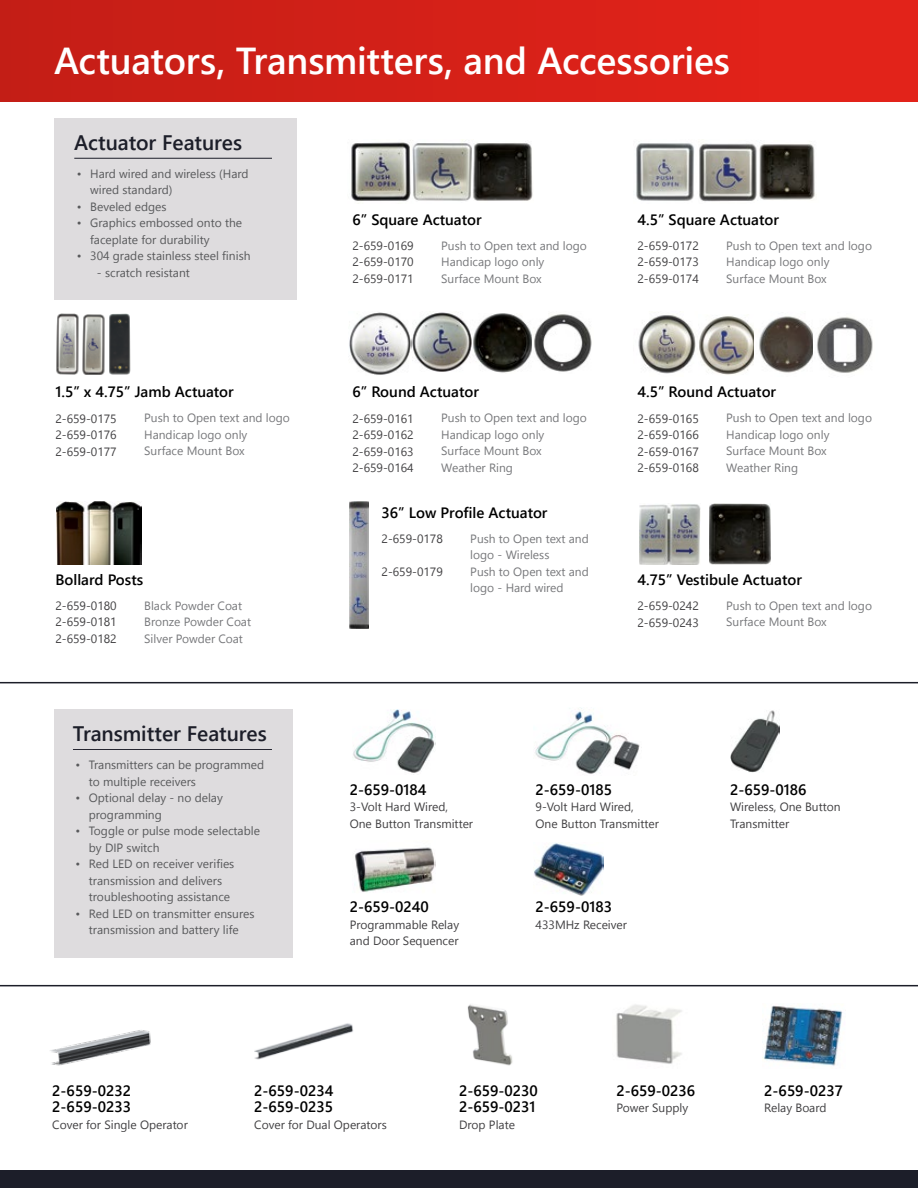
<style>
.page{position:relative;width:918px;height:1188px;background:#fff}
.page>*{position:absolute;margin:0;border:0;box-sizing:border-box;transform-origin:0 0}
.t1{font:600 37.5px "Segoe UI";letter-spacing:-.01em;color:#fff}
.t2{font:600 21px "Segoe UI";letter-spacing:-.005em;color:#1c1e29}
.t3{font:600 15px/16.5px "Segoe UI";color:#000}
.t4{font:12px/16.5px "Segoe UI";color:#414042;text-align:justify}
.t5{font:12px/16.5px "Segoe UI";color:#77787b}
.t6{font:12px/16.5px "Segoe UI";color:#58595b}
</style>
<div class="page">
<div style="left:54px;top:118px;width:243px;height:182px;background:#dedcde"></div>
<div style="left:54px;top:709px;width:239px;height:249px;background:#dedcde"></div>
<div style="left:0;top:1171px;width:918px;height:17px;background:#1c1e29"></div>
<div style="left:0;top:0;width:918px;height:102px;background:linear-gradient(to right,#c41e16,#e6231a)"></div>
<hr style="left:74px;top:158px;width:198px;height:1px;background:#1c1e29">
<hr style="left:0;top:682px;width:918px;height:1px;background:#1c1e29">
<hr style="left:0;top:985px;width:918px;height:1px;background:#1c1e29">
<hr style="left:73px;top:749px;width:199px;height:1px;background:#1c1e29">
<img style="left:351px;top:140px;width:121px;height:64px">
<img style="left:349px;top:312px;width:243px;height:63px">
<img style="left:56px;top:313px;width:75px;height:62px">
<img style="left:636px;top:143px;width:121px;height:59px">
<img style="left:699px;top:316px;width:55px;height:59px">
<img style="left:709px;top:504px;width:62px;height:60px">
<img style="left:638px;top:315px;width:58px;height:59px">
<img style="left:639px;top:504px;width:61px;height:60px">
<img style="left:473px;top:143px;width:60px;height:58px">
<img style="left:759px;top:144px;width:56px;height:56px">
<img style="left:759px;top:316px;width:54px;height:57px">
<img style="left:816px;top:317px;width:57px;height:56px">
<img style="left:56px;top:501px;width:85px;height:63px">
<img style="left:350px;top:501px;width:19px;height:128px">
<img style="left:353px;top:710px;width:82px;height:63px">
<img style="left:354px;top:847px;width:81px;height:45px">
<img style="left:50px;top:1030px;width:101px;height:35px">
<img style="left:254px;top:1023px;width:100px;height:37px">
<img style="left:467px;top:1004px;width:46px;height:62px">
<img style="left:616px;top:1004px;width:66px;height:60px">
<img style="left:763px;top:1005px;width:80px;height:61px">
<img style="left:535px;top:707px;width:105px;height:67px">
<img style="left:534px;top:843px;width:70px;height:53px">
<img style="left:730px;top:710px;width:50px;height:62px">
<h1 class="t1" style="left:54px;top:31px;width:678px">Actuators, Transmitters, and Accessories</h1>
<h2 class="t2" style="left:74px;top:126px;width:169px">Actuator Features</h2>
<p class="t6" style="left:90px;top:165px;width:160px;text-indent:-14px">• Hard wired and wireless (Hard wired standard)</p>
<p class="t6" style="left:77px;top:198px;width:91px">• Beveled edges</p>
<p class="t6" style="left:90px;top:214px;width:153px;text-indent:-14px">• Graphics embossed onto the faceplate for durability</p>
<p class="t6" style="left:77px;top:247px;width:175px">• 304 grade stainless steel finish</p>
<p class="t6" style="left:97px;top:264px;width:94px">- scratch resistant</p>
<p class="t3" style="left:55px;top:384px;width:180px">1.5” x 4.75” Jamb Actuator</p>
<p class="t4" style="left:55px;top:410px;width:63px">2-659-0175<br>2-659-0176<br>2-659-0177</p>
<p class="t5" style="left:144px;top:410px;width:147px">Push to Open text and logo<br>Handicap logo only<br>Surface Mount Box</p>
<p class="t3" style="left:55px;top:571px;width:89px">Bollard Posts</p>
<p class="t4" style="left:55px;top:597px;width:63px">2-659-0180<br>2-659-0181<br>2-659-0182</p>
<p class="t5" style="left:144px;top:597px;width:108px">Black Powder Coat<br>Bronze Powder Coat<br>Silver Powder Coat</p>
<h2 class="t2" style="left:73px;top:717px;width:195px">Transmitter Features</h2>
<p class="t6" style="left:89px;top:756px;width:177px;text-indent:-14px">• Transmitters can be programmed to multiple receivers</p>
<p class="t6" style="left:89px;top:789px;width:136px;text-indent:-14px">• Optional delay - no delay programming</p>
<p class="t6" style="left:89px;top:822px;width:173px;text-indent:-14px">• Toggle or pulse mode selectable by DIP switch</p>
<p class="t6" style="left:89px;top:855px;width:147px;text-indent:-14px">• Red LED on receiver verifies transmission and delivers troubleshooting assistance</p>
<p class="t6" style="left:75px;top:905px;width:181px;text-align:center">• Red LED on transmitter ensures transmission and battery life</p>
<p class="t3" style="left:352px;top:211px;width:131px">6” Square Actuator</p>
<p class="t4" style="left:352px;top:237px;width:63px">2-659-0169<br>2-659-0170<br>2-659-0171</p>
<p class="t5" style="left:441px;top:237px;width:147px">Push to Open text and logo<br>Handicap logo only<br>Surface Mount Box</p>
<p class="t3" style="left:352px;top:384px;width:128px">6” Round Actuator</p>
<p class="t4" style="left:352px;top:410px;width:63px">2-659-0161<br>2-659-0162<br>2-659-0163<br>2-659-0164</p>
<p class="t5" style="left:441px;top:410px;width:147px">Push to Open text and logo<br>Handicap logo only<br>Surface Mount Box<br>Weather Ring</p>
<p class="t3" style="left:382px;top:504px;width:168px">36” Low Profile Actuator</p>
<p class="t4" style="left:382px;top:530px;width:63px">2-659-0178</p>
<p class="t4" style="left:382px;top:563px;width:63px">2-659-0179</p>
<p class="t5" style="left:470px;top:530px;width:120px">Push to Open text and logo - Wireless<br>Push to Open text and logo - Hard wired</p>
<p class="t3" style="left:638px;top:211px;width:143px">4.5” Square Actuator</p>
<p class="t4" style="left:638px;top:237px;width:63px">2-659-0172<br>2-659-0173<br>2-659-0174</p>
<p class="t5" style="left:726px;top:237px;width:147px">Push to Open text and logo<br>Handicap logo only<br>Surface Mount Box</p>
<p class="t3" style="left:638px;top:384px;width:140px">4.5” Round Actuator</p>
<p class="t4" style="left:638px;top:410px;width:63px">2-659-0165<br>2-659-0166<br>2-659-0167<br>2-659-0168</p>
<p class="t5" style="left:726px;top:410px;width:147px">Push to Open text and logo<br>Handicap logo only<br>Surface Mount Box<br>Weather Ring</p>
<p class="t3" style="left:638px;top:571px;width:166px">4.75” Vestibule Actuator</p>
<p class="t4" style="left:638px;top:597px;width:63px">2-659-0242<br>2-659-0243</p>
<p class="t5" style="left:726px;top:597px;width:147px">Push to Open text and logo<br>Surface Mount Box</p>
<p class="t3" style="left:350px;top:781px;width:78px">2-659-0184</p>
<p class="t4" style="left:350px;top:798px;width:125px">3-Volt Hard Wired,<br>One Button Transmitter</p>
<p class="t3" style="left:350px;top:898px;width:81px">2-659-0240</p>
<p class="t4" style="left:350px;top:916px;width:111px">Programmable Relay and Door Sequencer</p>
<p class="t3" style="left:536px;top:781px;width:78px">2-659-0185</p>
<p class="t4" style="left:536px;top:798px;width:125px">9-Volt Hard Wired,<br>One Button Transmitter</p>
<p class="t3" style="left:536px;top:898px;width:78px">2-659-0183</p>
<p class="t4" style="left:536px;top:916px;width:93px">433MHz Receiver</p>
<p class="t3" style="left:730px;top:781px;width:78px">2-659-0186</p>
<p class="t4" style="left:730px;top:798px;width:112px">Wireless, One Button<br>Transmitter</p>
<p class="t3" style="left:52px;top:1082px;width:80px">2-659-0232<br>2-659-0233</p>
<p class="t4" style="left:52px;top:1116px;width:137px">Cover for Single Operator</p>
<p class="t3" style="left:254px;top:1082px;width:81px">2-659-0234<br>2-659-0235</p>
<p class="t4" style="left:254px;top:1116px;width:134px">Cover for Dual Operators</p>
<p class="t3" style="left:459px;top:1082px;width:80px">2-659-0230<br>2-659-0231</p>
<p class="t4" style="left:459px;top:1116px;width:57px">Drop Plate</p>
<p class="t3" style="left:617px;top:1082px;width:80px">2-659-0236</p>
<p class="t4" style="left:617px;top:1099px;width:73px">Power Supply</p>
<p class="t3" style="left:764px;top:1082px;width:80px">2-659-0237</p>
<p class="t4" style="left:764px;top:1099px;width:64px">Relay Board</p>
</div>
